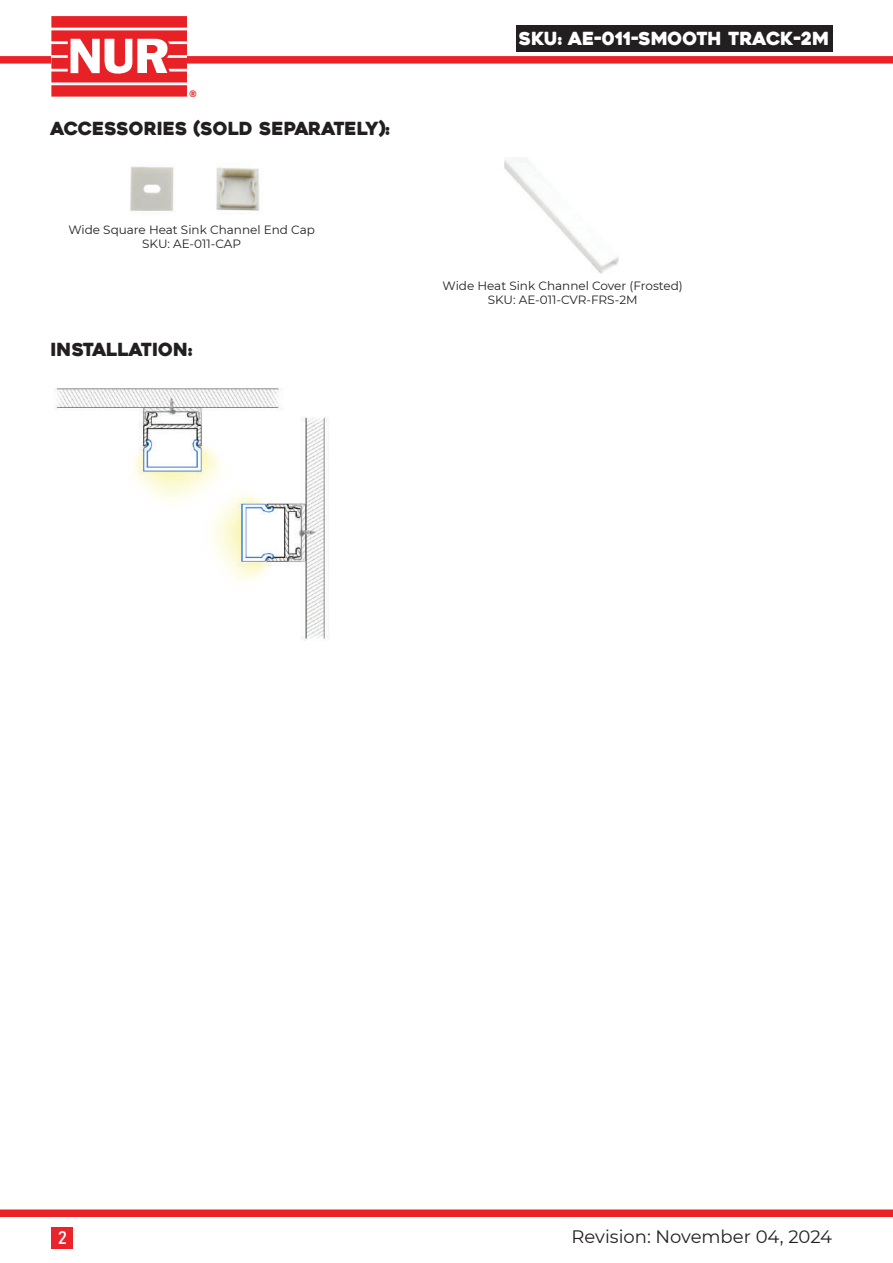
<style>
.page{position:relative;width:893px;height:1263px;background:#fff}
.page>*{position:absolute;margin:0;border:0;box-sizing:border-box;transform-origin:0 0}
.t1{font:18px "Heavitas";color:#231f20}
.t2{font:18px "Heavitas";color:#fff}
.t3{font:18px "Montserrat";color:#231f20}
.t4{font:18px "Bahnschrift";color:#fff}
.t5{font:12px/14.4px "Montserrat";color:#231f20;text-align:center}
.t6{font:700 9.3px "Montserrat";color:#ea2227}
</style>
<div class="page">
<div style="left:0;top:56px;width:893px;height:8px;background:#eb2329"></div>
<div style="left:0;top:1209px;width:893px;height:8px;background:#eb2329"></div>
<div style="left:516px;top:26px;width:316px;height:26px;background:#231f20"></div>
<div style="left:52px;top:1227px;width:21px;height:21px;background:#eb232b"></div>
<svg style="left:51px;top:16px;width:136px;height:81px"></svg>
<img style="left:130px;top:166px;width:130px;height:46px">
<img style="left:504px;top:158px;width:115px;height:116px">
<img style="left:54px;top:388px;width:275px;height:252px">
<p class="t6" style="left:189px;top:89px;width:9px">®</p>
<h1 class="t1" style="left:50px;top:117px;width:341px">ACCESSORIES (SOLD SEPARATELY):</h1>
<p class="t5" style="left:68px;top:222px;width:248px">Wide Square Heat Sink Channel End Cap<br>SKU: AE-011-CAP</p>
<h1 class="t1" style="left:50px;top:338px;width:143px">INSTALLATION:</h1>
<h1 class="t2" style="left:519px;top:27px;width:313px">SKU: AE-011-SMOOTH TRACK-2M</h1>
<p class="t5" style="left:443px;top:278px;width:242px">Wide Heat Sink Channel Cover (Frosted)<br>SKU: AE-011-CVR-FRS-2M</p>
<h1 class="t4" style="left:58px;top:1224px;width:11px">2</h1>
<h1 class="t3" style="left:572px;top:1224px;width:262px">Revision: November 04, 2024</h1>
</div>
